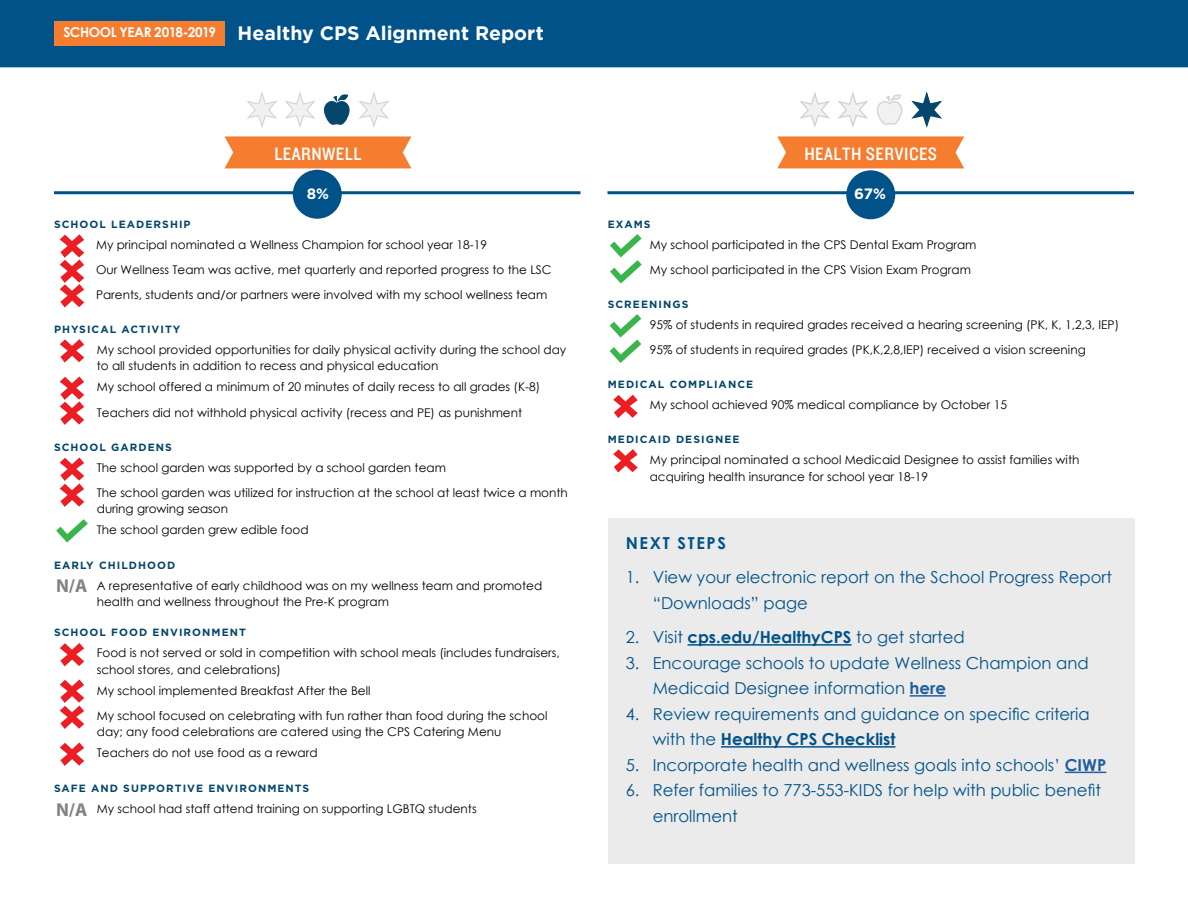
<style>
.page{position:relative;width:1188px;height:918px;background:#fff}
.page>*{position:absolute;margin:0;border:0;box-sizing:border-box;transform-origin:0 0}
.t1{font:700 19.5px "Gotham";letter-spacing:.005em;color:#fff}
.t2{font:18.6px "Knockout 30 Junior Welterwt";letter-spacing:.025em;color:#fff}
.t3{font:700 18.6px "Myriad Pro";color:#818285}
.t4{font:16.5px/25.5px "Century Gothic";color:#005288}
.t5{font:700 16.5px "Century Gothic";letter-spacing:.1em;color:#005288}
.t6{font:700 15px "Gotham";color:#fff}
.t7{font:12px/25px "Century Gothic";color:#000}
.t8{font:700 10.5px "Gotham";letter-spacing:.1em;color:#04466c}
.s1{font-weight:700}
.s2{font-weight:700;color:#215e9e}
</style>
<div class="page">
<div style="left:0;top:0;width:1188px;height:67px;background:#005288"></div>
<div style="left:55px;top:21px;width:170px;height:25px;background:#f47d30"></div>
<svg style="left:224px;top:136px;width:187px;height:32px;background:#f4843c"></svg>
<svg style="left:247px;top:92px;width:68px;height:35px"></svg>
<svg style="left:324px;top:92px;width:65px;height:35px"></svg>
<hr style="left:54px;top:191px;width:526px;height:3px;background:#005288">
<hr style="left:608px;top:191px;width:526px;height:3px;background:#005288">
<svg style="left:777px;top:136px;width:187px;height:32px;background:#f4843c"></svg>
<svg style="left:800px;top:92px;width:68px;height:35px"></svg>
<svg style="left:876px;top:91px;width:66px;height:36px"></svg>
<div style="left:608px;top:518px;width:526px;height:346px;background:#ebebec"></div>
<hr style="left:688px;top:644px;width:164px;height:2px;background:#005288">
<hr style="left:910px;top:695px;width:36px;height:2px;background:#215e9e">
<hr style="left:721px;top:746px;width:175px;height:2px;background:#005288">
<hr style="left:1065px;top:772px;width:41px;height:1px;background:#215e9e">
<div style="left:846px;top:170px;width:49px;height:49px;background:#005288;border-radius:50%"></div>
<div style="left:293px;top:170px;width:49px;height:49px;background:#005288;border-radius:50%"></div>
<svg style="left:60px;top:234px;width:24px;height:74px"></svg>
<svg style="left:60px;top:339px;width:24px;height:24px"></svg>
<svg style="left:60px;top:377px;width:24px;height:48px"></svg>
<svg style="left:60px;top:458px;width:24px;height:49px"></svg>
<svg style="left:56px;top:519px;width:32px;height:24px"></svg>
<svg style="left:60px;top:643px;width:24px;height:23px"></svg>
<svg style="left:60px;top:680px;width:24px;height:49px"></svg>
<svg style="left:60px;top:743px;width:24px;height:23px"></svg>
<svg style="left:610px;top:234px;width:32px;height:50px"></svg>
<svg style="left:610px;top:314px;width:31px;height:49px"></svg>
<svg style="left:613px;top:395px;width:25px;height:23px"></svg>
<svg style="left:613px;top:449px;width:25px;height:24px"></svg>
<h1 class="t1" style="left:63px;top:20px;width:482px"><sup>SCHOOL</sup> <sup>YEAR</sup> <sup>2018-2019</sup> Healthy CPS Alignment Report</h1>
<h2 class="t2" style="left:275px;top:141px;width:88px">LEARNWELL</h2>
<h2 class="t2" style="left:804px;top:141px;width:134px">HEALTH SERVICES</h2>
<p class="t6" style="left:307px;top:184px;width:24px">8%</p>
<p class="t6" style="left:854px;top:184px;width:33px">67%</p>
<p class="t8" style="left:54px;top:217px;width:138px">SCHOOL LEADERSHIP</p>
<p class="t7" style="left:96px;top:232px;width:457px">My principal nominated a Wellness Champion for school year 18-19<br>Our Wellness Team was active, met quarterly and reported progress to the LSC<br>Parents, students and/or partners were involved with my school wellness team</p>
<p class="t8" style="left:54px;top:322px;width:128px">PHYSICAL ACTIVITY</p>
<p class="t7" style="left:97px;top:341px;width:471px;line-height:16.5px">My school provided opportunities for daily physical activity during the school day to all students in addition to recess and physical education</p>
<p class="t7" style="left:97px;top:374px;width:445px">My school offered a minimum of 20 minutes of daily recess to all grades (K-8)<br>Teachers did not withhold physical activity (recess and PE) as punishment</p>
<p class="t8" style="left:54px;top:440px;width:119px">SCHOOL GARDENS</p>
<p class="t7" style="left:97px;top:455px;width:473px">The school garden was supported by a school garden team<br>The school garden was utilized for instruction at the school at least twice a month</p>
<p class="t7" style="left:97px;top:498px;width:213px;line-height:21px">during growing season<br>The school garden grew edible food</p>
<p class="t8" style="left:54px;top:558px;width:123px">EARLY CHILDHOOD</p>
<p class="t7" style="left:97px;top:577px;width:447px;line-height:16.5px">A representative of early childhood was on my wellness team and promoted health and wellness throughout the Pre-K program</p>
<p class="t8" style="left:54px;top:626px;width:193px">SCHOOL FOOD ENVIRONMENT</p>
<p class="t7" style="left:97px;top:645px;width:465px;line-height:16.5px">Food is not served or sold in competition with school meals (includes fundraisers, school stores, and celebrations)</p>
<p class="t7" style="left:97px;top:678px;width:452px">My school implemented Breakfast After the Bell<br>My school focused on celebrating with fun rather than food during the school</p>
<p class="t7" style="left:97px;top:721px;width:406px;line-height:21px">day; any food celebrations are catered using the CPS Catering Menu<br>Teachers do not use food as a reward</p>
<p class="t8" style="left:54px;top:781px;width:257px">SAFE AND SUPPORTIVE ENVIRONMENTS</p>
<p class="t7" style="left:97px;top:796px;width:381px">My school had staff attend training on supporting LGBTQ students</p>
<h2 class="t3" style="left:56px;top:574px;width:33px">N/A</h2>
<h2 class="t3" style="left:56px;top:797px;width:33px">N/A</h2>
<p class="t8" style="left:608px;top:217px;width:44px">EXAMS</p>
<p class="t7" style="left:650px;top:232px;width:328px">My school participated in the CPS Dental Exam Program<br>My school participated in the CPS Vision Exam Program</p>
<p class="t8" style="left:608px;top:297px;width:82px">SCREENINGS</p>
<p class="t7" style="left:650px;top:312px;width:471px">95% of students in required grades received a hearing screening (PK, K, 1,2,3, IEP)<br>95% of students in required grades (PK,K,2,8,IEP) received a vision screening</p>
<p class="t8" style="left:608px;top:378px;width:147px">MEDICAL COMPLIANCE</p>
<p class="t7" style="left:650px;top:392px;width:359px">My school achieved 90% medical compliance by October 15</p>
<p class="t8" style="left:608px;top:433px;width:133px">MEDICAID DESIGNEE</p>
<p class="t7" style="left:650px;top:452px;width:431px;line-height:16.5px">My principal nominated a school Medicaid Designee to assist families with acquiring health insurance for school year 18-19</p>
<h3 class="t5" style="left:626px;top:530px;width:102px">NEXT STEPS</h3>
<h3 class="t4" style="left:653px;top:564px;width:461px;text-indent:-27px">1. View your electronic report on the School Progress Report “Downloads” page</h3>
<h3 class="t4" style="left:626px;top:624px;width:341px">2. Visit <span class="s1">cps.edu/HealthyCPS</span> to get started</h3>
<h3 class="t4" style="left:653px;top:650px;width:437px;text-indent:-27px">3. Encourage schools to update Wellness Champion and<br>Medicaid Designee information <span class="s2">here</span></h3>
<h3 class="t4" style="left:653px;top:701px;width:439px;text-indent:-27px">4. Review requirements and guidance on specific criteria with the <span class="s1">Healthy CPS Checklist</span></h3>
<h3 class="t4" style="left:626px;top:752px;width:482px">5. Incorporate health and wellness goals into schools’ <span class="s2">CIWP</span></h3>
<h3 class="t4" style="left:653px;top:777px;width:450px;text-indent:-27px">6. Refer families to 773-553-KIDS for help with public benefit enrollment</h3>
</div>
